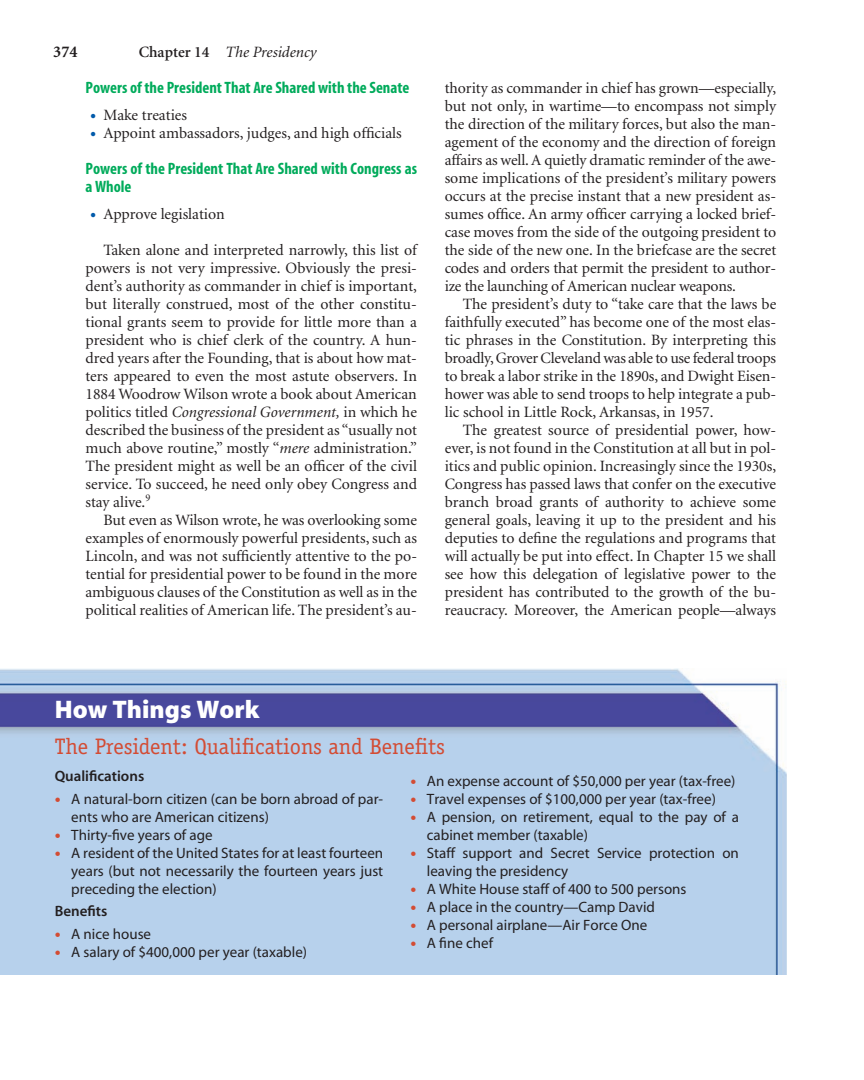
<style>
.page{position:relative;width:864px;height:1080px;background:#fff}
.page>*{position:absolute;margin:0;border:0;box-sizing:border-box;transform-origin:0 0}
.t1{font:25.5px "Myriad Blk";color:#fff}
.t2{font:22.5px "Officina Serif";color:#d34c34}
.t3{font:16.5px/18px "Myriad Bold Con";color:#00ab5b}
.t4{font:700 16.5px "Minion";color:#231f20}
.t5{font:15.75px "Minion";color:#231f20}
.t6{font:italic 15.75px "Minion";color:#231f20}
.t7{font:15px/18px "Myriad Reg";color:#231f20}
.t8{font:15px "Myriad Sem";color:#231f20}
.s1{font-weight:600;font-style:normal}
.s2{font-size:21px;color:#015aaa}
.s3{font-style:normal}
.s4{font-style:italic}
.s5{font-size:21px;color:#d34c34}
</style>
<div class="page">
<img style="left:0;top:669px;width:787px;height:306px">
<p class="t4" style="left:53px;top:45px;width:26px">374</p>
<p class="t6" style="left:139px;top:46px;width:179px"><span class="s1">Chapter 14</span> The Presidency</p>
<p class="t3" style="left:86px;top:80px;width:326px">Powers of the President That Are Shared with the Senate</p>
<p class="t5" style="left:90px;top:108px;width:99px"><span class="s2">•</span> Make treaties</p>
<p class="t5" style="left:90px;top:126px;width:313px"><span class="s2">•</span> Appoint ambassadors, judges, and high officials</p>
<p class="t3" style="left:86px;top:161px;width:333px">Powers of the President That Are Shared with Congress as a Whole</p>
<p class="t5" style="left:90px;top:207px;width:136px"><span class="s2">•</span> Approve legislation</p>
<p class="t5" style="left:104px;top:243px;width:315px">Taken alone and interpreted narrowly, this list of</p>
<p class="t5" style="left:85px;top:261px;width:333px">powers is not very impressive. Obviously the presi-</p>
<p class="t5" style="left:85px;top:279px;width:333px">dent’s authority as commander in chief is important,</p>
<p class="t5" style="left:85px;top:297px;width:333px">but literally construed, most of the other constitu-</p>
<p class="t5" style="left:85px;top:315px;width:333px">tional grants seem to provide for little more than a</p>
<p class="t5" style="left:85px;top:333px;width:333px">president who is chief clerk of the country. A hun-</p>
<p class="t5" style="left:85px;top:351px;width:333px">dred years after the Founding, that is about how mat-</p>
<p class="t5" style="left:85px;top:369px;width:333px">ters appeared to even the most astute observers. In</p>
<p class="t5" style="left:85px;top:387px;width:333px">1884 Woodrow Wilson wrote a book about American</p>
<p class="t6" style="left:85px;top:405px;width:333px"><span class="s3">politics titled</span> Congressional Government, <span class="s3">in which he</span></p>
<p class="t5" style="left:85px;top:423px;width:333px">described the business of the president as “usually not</p>
<p class="t5" style="left:85px;top:441px;width:333px">much above routine,” mostly “<span class="s4">mere</span> administration.”</p>
<p class="t5" style="left:85px;top:459px;width:333px">The president might as well be an officer of the civil</p>
<p class="t5" style="left:85px;top:477px;width:333px">service. To succeed, he need only obey Congress and</p>
<p class="t5" style="left:85px;top:495px;width:66px">stay alive.<sup>9</sup></p>
<p class="t5" style="left:104px;top:513px;width:315px">But even as Wilson wrote, he was overlooking some</p>
<p class="t5" style="left:85px;top:531px;width:333px">examples of enormously powerful presidents, such as</p>
<p class="t5" style="left:85px;top:549px;width:333px">Lincoln, and was not sufficiently attentive to the po-</p>
<p class="t5" style="left:85px;top:567px;width:333px">tential for presidential power to be found in the more</p>
<p class="t5" style="left:85px;top:585px;width:333px">ambiguous clauses of the Constitution as well as in the</p>
<p class="t5" style="left:85px;top:603px;width:333px">political realities of American life. The president’s au-</p>
<p class="t5" style="left:445px;top:81px;width:333px">thority as commander in chief has grown—especially,</p>
<p class="t5" style="left:445px;top:99px;width:333px">but not only, in wartime—to encompass not simply</p>
<p class="t5" style="left:445px;top:117px;width:333px">the direction of the military forces, but also the man-</p>
<p class="t5" style="left:445px;top:135px;width:333px">agement of the economy and the direction of foreign</p>
<p class="t5" style="left:445px;top:153px;width:333px">affairs as well. A quietly dramatic reminder of the awe-</p>
<p class="t5" style="left:445px;top:171px;width:333px">some implications of the president’s military powers</p>
<p class="t5" style="left:445px;top:189px;width:333px">occurs at the precise instant that a new president as-</p>
<p class="t5" style="left:445px;top:207px;width:333px">sumes office. An army officer carrying a locked brief-</p>
<p class="t5" style="left:445px;top:225px;width:333px">case moves from the side of the outgoing president to</p>
<p class="t5" style="left:445px;top:243px;width:333px">the side of the new one. In the briefcase are the secret</p>
<p class="t5" style="left:445px;top:261px;width:333px">codes and orders that permit the president to author-</p>
<p class="t5" style="left:445px;top:279px;width:293px">ize the launching of American nuclear weapons.</p>
<p class="t5" style="left:463px;top:297px;width:315px">The president’s duty to “take care that the laws be</p>
<p class="t5" style="left:445px;top:315px;width:333px">faithfully executed” has become one of the most elas-</p>
<p class="t5" style="left:445px;top:333px;width:333px">tic phrases in the Constitution. By interpreting this</p>
<p class="t5" style="left:445px;top:351px;width:333px">broadly, Grover Cleveland was able to use federal troops</p>
<p class="t5" style="left:445px;top:369px;width:333px">to break a labor strike in the 1890s, and Dwight Eisen-</p>
<p class="t5" style="left:445px;top:387px;width:333px">hower was able to send troops to help integrate a pub-</p>
<p class="t5" style="left:445px;top:405px;width:270px">lic school in Little Rock, Arkansas, in 1957.</p>
<p class="t5" style="left:463px;top:423px;width:315px">The greatest source of presidential power, how-</p>
<p class="t5" style="left:445px;top:441px;width:333px">ever, is not found in the Constitution at all but in pol-</p>
<p class="t5" style="left:445px;top:459px;width:333px">itics and public opinion. Increasingly since the 1930s,</p>
<p class="t5" style="left:445px;top:478px;width:333px">Congress has passed laws that confer on the executive</p>
<p class="t5" style="left:445px;top:496px;width:333px">branch broad grants of authority to achieve some</p>
<p class="t5" style="left:445px;top:514px;width:333px">general goals, leaving it up to the president and his</p>
<p class="t5" style="left:445px;top:532px;width:333px">deputies to define the regulations and programs that</p>
<p class="t5" style="left:445px;top:550px;width:333px">will actually be put into effect. In Chapter 15 we shall</p>
<p class="t5" style="left:445px;top:568px;width:333px">see how this delegation of legislative power to the</p>
<p class="t5" style="left:445px;top:586px;width:333px">president has contributed to the growth of the bu-</p>
<p class="t5" style="left:445px;top:604px;width:333px">reaucracy. Moreover, the American people—always</p>
<p class="t1" style="left:55px;top:699px;width:206px">How Things Work</p>
<p class="t2" style="left:55px;top:737px;width:392px">The President: Qualifications and Benefits</p>
<p class="t8" style="left:55px;top:770px;width:91px">Qualifications</p>
<p class="t7" style="left:71px;top:791px;width:314px;text-indent:-16px"><span class="s5">•</span> A natural-born citizen (can be born abroad of par&shy;ents who are American citizens)</p>
<p class="t7" style="left:55px;top:827px;width:159px"><span class="s5">•</span> Thirty-five years of age</p>
<p class="t7" style="left:71px;top:845px;width:314px;text-align:justify;text-indent:-16px"><span class="s5">•</span> A resident of the United States for at least fourteen years (but not necessarily the fourteen years just preceding the election)</p>
<p class="t8" style="left:55px;top:905px;width:54px">Benefits</p>
<p class="t7" style="left:55px;top:926px;width:98px"><span class="s5">•</span> A nice house</p>
<p class="t7" style="left:55px;top:944px;width:254px"><span class="s5">•</span> A salary of $400,000 per year (taxable)</p>
<p class="t7" style="left:410px;top:773px;width:327px"><span class="s5">•</span> An expense account of $50,000 per year (tax-free)</p>
<p class="t7" style="left:410px;top:791px;width:307px"><span class="s5">•</span> Travel expenses of $100,000 per year (tax-free)</p>
<p class="t7" style="left:427px;top:809px;width:314px;text-indent:-16px"><span class="s5">•</span> A pension, on retirement, equal to the pay of a cabinet member (taxable)</p>
<p class="t7" style="left:427px;top:845px;width:314px;text-indent:-16px"><span class="s5">•</span> Staff support and Secret Service protection on leaving the presidency</p>
<p class="t7" style="left:410px;top:881px;width:278px"><span class="s5">•</span> A White House staff of 400 to 500 persons</p>
<p class="t7" style="left:410px;top:899px;width:246px"><span class="s5">•</span> A place in the country—Camp David</p>
<p class="t7" style="left:410px;top:917px;width:238px"><span class="s5">•</span> A personal airplane—Air Force One</p>
<p class="t7" style="left:410px;top:935px;width:84px"><span class="s5">•</span> A fine chef</p>
</div>
